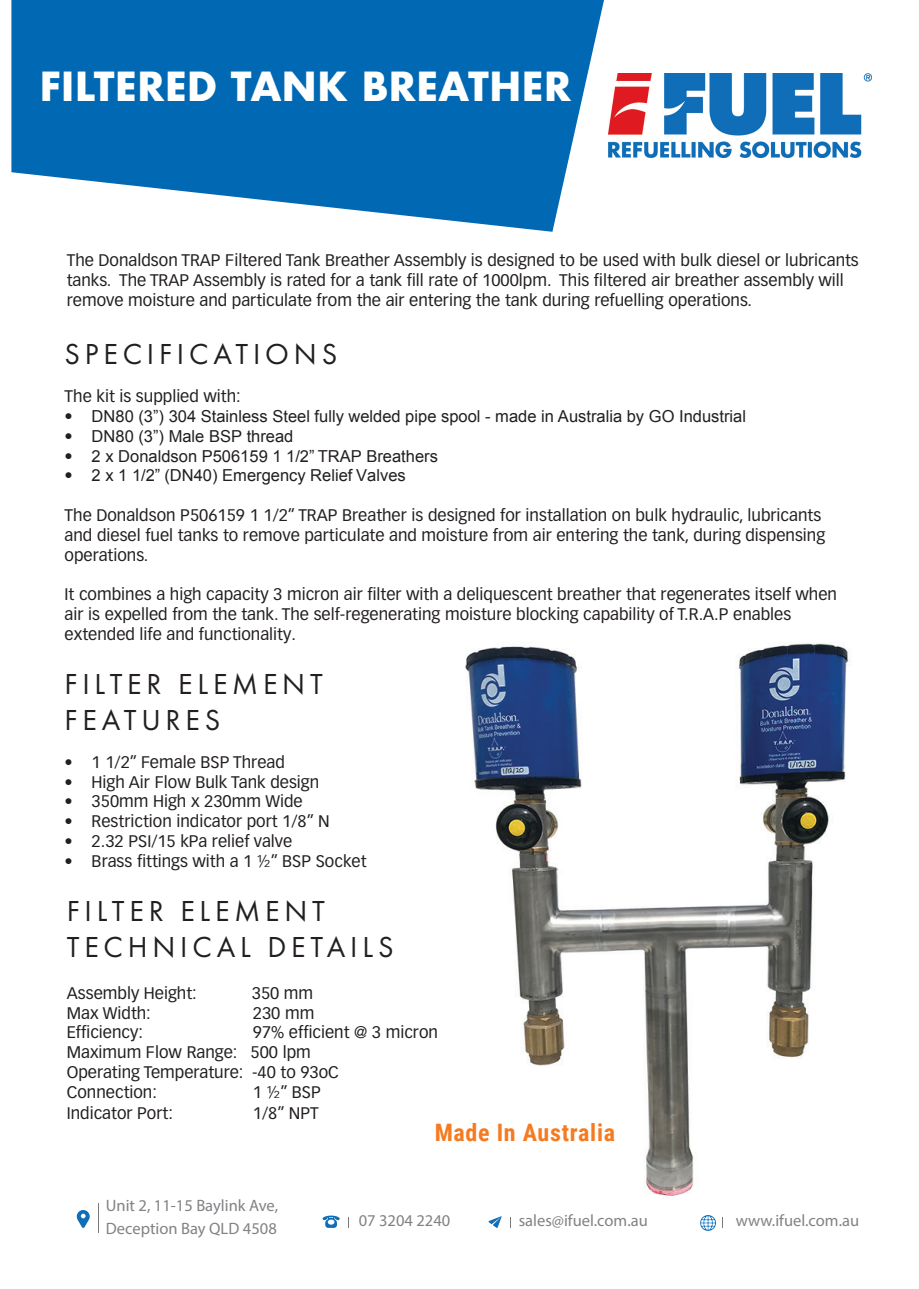
<style>
.page{position:relative;width:919px;height:1289px;background:#fff}
.page>*{position:absolute;margin:0;border:0;box-sizing:border-box;transform-origin:0 0}
.t1{font:700 39px "Futura";color:#fff}
.t2{font:30px/36px "Futura PT";letter-spacing:.16em;color:#231f20}
.t3{font:700 24px "Roboto Condensed";letter-spacing:.03em;color:#f47b21}
.t4{font:16.5px/19.8px "Vectora LT Pro";color:#231f20}
.t5{font:16.5px "Arial";color:#231f20}
.t6{font:16.5px/22.5px "Myriad Pro";color:#818285}
.s1{font-family:"Vectora LT Pro"}
</style>
<div class="page">
<svg style="left:11px;top:0;width:593px;height:232px;fill:#0168b3"></svg>
<img style="left:465px;top:643px;width:387px;height:585px">
<img style="left:608px;top:73px;width:263px;height:85px">
<svg style="left:700px;top:1214px;width:16px;height:16px"></svg>
<svg style="left:77px;top:1210px;width:13px;height:17px"></svg>
<svg style="left:98px;top:1203px;width:1px;height:29px"></svg>
<svg style="left:488px;top:1216px;width:13px;height:11px"></svg>
<svg style="left:322px;top:1215px;width:18px;height:12px"></svg>
<h1 class="t1" style="left:39px;top:58px;width:533px">FILTERED TANK BREATHER</h1>
<p class="t4" style="left:67px;top:250px;width:793px">The Donaldson TRAP Filtered Tank Breather Assembly is designed to be used with bulk diesel or lubricants tanks. The TRAP Assembly is rated for a tank fill rate of 1000lpm. This filtered air breather assembly will remove moisture and particulate from the air entering the tank during refuelling operations.</p>
<h2 class="t2" style="left:65px;top:336px;width:274px">SPECIFICATIONS</h2>
<p class="t4" style="left:65px;top:386px;width:177px">The kit is supplied with:</p>
<p class="t5" style="left:65px;top:405px;width:683px"><span class="s1">•</span> DN80 (3”) 304 Stainless Steel fully welded pipe spool - made in Australia by GO Industrial</p>
<p class="t5" style="left:65px;top:425px;width:230px"><span class="s1">•</span> DN80 (3”) Male BSP thread</p>
<p class="t5" style="left:65px;top:445px;width:375px"><span class="s1">•</span> 2 x Donaldson P506159 1 1/2” TRAP Breathers</p>
<p class="t5" style="left:65px;top:465px;width:342px"><span class="s1">•</span> 2 x 1 1/2” (DN40) Emergency Relief Valves</p>
<p class="t4" style="left:65px;top:505px;width:762px">The Donaldson P506159 1 1/2” TRAP Breather is designed for installation on bulk hydraulic, lubricants and diesel fuel tanks to remove particulate and moisture from air entering the tank, during dispensing operations.</p>
<p class="t4" style="left:65px;top:584px;width:773px">It combines a high capacity 3 micron air filter with a deliquescent breather that regenerates itself when air is expelled from the tank. The self-regenerating moisture blocking capability of T.R.A.P enables extended life and functionality.</p>
<h2 class="t2" style="left:65px;top:666px;width:260px">FILTER ELEMENT<br>FEATURES</h2>
<p class="t4" style="left:65px;top:752px;width:222px">• 1 1/2” Female BSP Thread</p>
<p class="t4" style="left:65px;top:772px;width:256px">• High Air Flow Bulk Tank design</p>
<p class="t4" style="left:65px;top:791px;width:239px">• 350mm High x 230mm Wide</p>
<p class="t4" style="left:65px;top:811px;width:266px">• Restriction indicator port 1/8” N</p>
<p class="t4" style="left:65px;top:831px;width:229px">• 2.32 PSI/15 kPa relief valve</p>
<p class="t4" style="left:65px;top:851px;width:303px">• Brass fittings with a 1 ½” BSP Socket</p>
<h2 class="t2" style="left:67px;top:893px;width:328px">FILTER ELEMENT<br>TECHNICAL DETAILS</h2>
<p class="t4" style="left:67px;top:983px;width:131px">Assembly Height:</p>
<p class="t4" style="left:252px;top:983px;width:63px">350 mm</p>
<p class="t4" style="left:67px;top:1002px;width:86px">Max Width:</p>
<p class="t4" style="left:253px;top:1002px;width:63px">230 mm</p>
<p class="t4" style="left:67px;top:1022px;width:78px">Efficiency:</p>
<p class="t4" style="left:67px;top:1022px;width:372px;text-indent:186px">97% efficient @ 3 micron<br>Maximum Flow Range: 500 lpm<br>Operating Temperature: -40 to 93oC<br>Connection:</p>
<p class="t4" style="left:253px;top:1082px;width:69px">1 ½” BSP</p>
<p class="t4" style="left:67px;top:1103px;width:108px">Indicator Port:</p>
<p class="t4" style="left:253px;top:1103px;width:67px">1/8” NPT</p>
<p class="t6" style="left:106px;top:1194px;width:174px">Unit 2, 11-15 Baylink Ave,<br>Deception Bay QLD 4508</p>
<h3 class="t3" style="left:434px;top:1115px;width:182px">Made In Australia</h3>
<p class="t6" style="left:358px;top:1209px;width:93px">07 3204 2240</p>
<p class="t6" style="left:518px;top:1209px;width:131px">sales@ifuel.com.au</p>
<p class="t6" style="left:735px;top:1209px;width:125px">www.ifuel.com.au</p>
</div>
